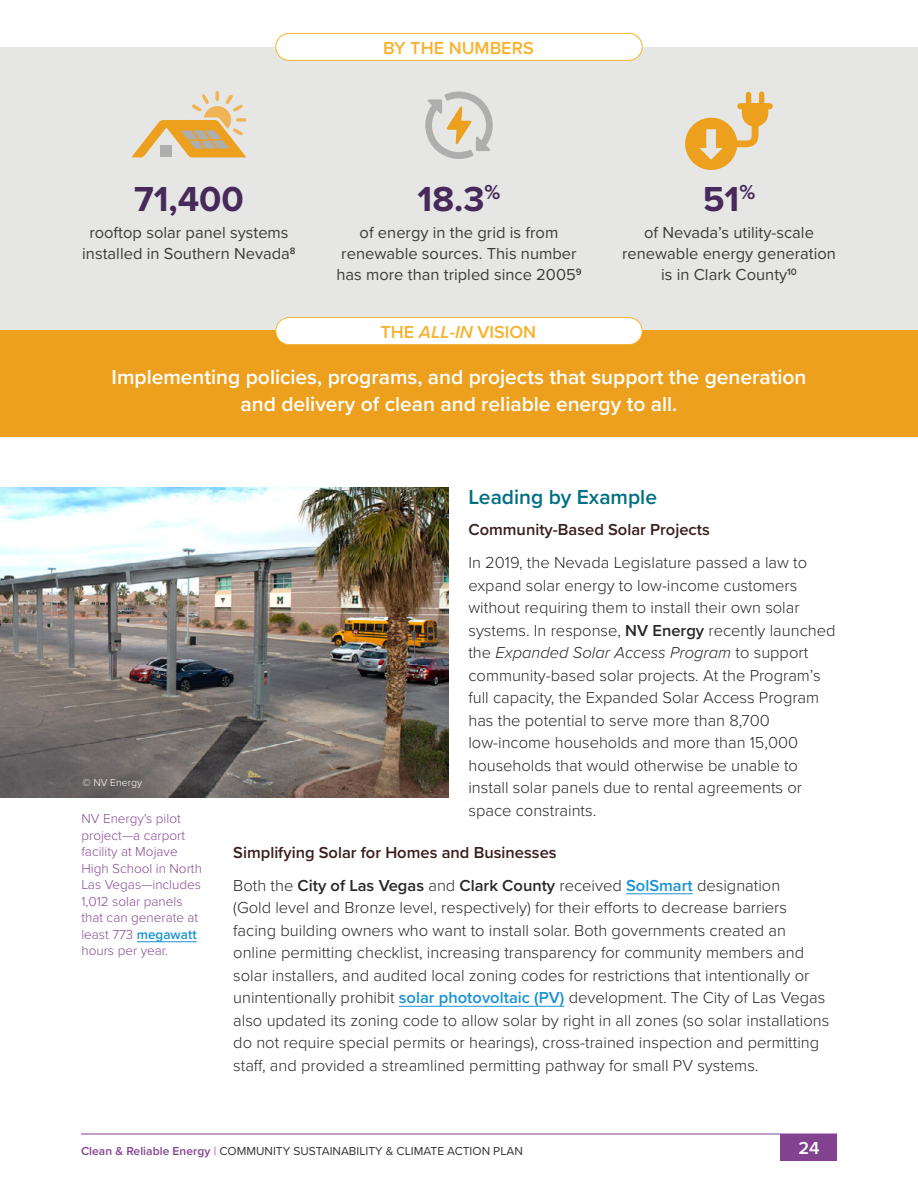
<style>
.page{position:relative;width:918px;height:1188px;background:#fff}
.page>*{position:absolute;margin:0;border:0;box-sizing:border-box;transform-origin:0 0}
.Infographic_Number{font:700 36px "Proxima Nova";color:#47295a}
.Vision_Text{font:600 21px/27px "Proxima Nova";color:#fff;text-align:center}
.F_Heading_3{font:600 21px "Proxima Nova";color:#006f82}
.F_Oval_Titles{font:600 18px "Proxima Nova";color:#f6b330}
.t1{font:600 18px "Proxima Nova";color:#fff}
.Body_Text{font:300 16.5px/22.5px "Proxima Nova";color:#292829}
.Infographic_Text{font:16.5px/21px "Proxima Nova";color:#3d3d3d;text-align:center}
.F_Heading_4{font:600 16.5px "Proxima Nova";color:#391e1d}
.Captions{font:300 13.5px/16.5px "Proxima Nova";color:#874a93}
.t2{font:12px "Proxima Nova";color:#333}
.Photo_Credit{font:300 10.5px "Proxima Nova";color:#fff}
.s1{font-style:italic}
.s2{font-weight:600;color:#1993d2}
.s3{font-weight:600}
.s4{font-weight:600;color:#83428f}
.s5{font-weight:600;color:#af6cad}
</style>
<div class="page">
<img style="left:0;top:487px;width:448px;height:311px">
<div style="left:781px;top:1134px;width:56px;height:27px;background:#83428f"></div>
<hr style="left:81px;top:1134px;width:756px;height:1px;background:#83428f">
<div style="left:0;top:48px;width:918px;height:282px;background:#e6e6e5"></div>
<div style="left:0;top:330px;width:918px;height:106px;background:#eca01e"></div>
<hr style="left:626px;top:894px;width:67px;height:1px;background:#1993d2">
<hr style="left:399px;top:1006px;width:166px;height:1px;background:#1993d2">
<hr style="left:137px;top:941px;width:60px;height:1px;background:#1993d2">
<div style="left:276px;top:33px;width:366px;height:27px;background:#fff;border-radius:14px"></div>
<div style="left:275px;top:33px;width:368px;height:28px;border:1px solid #f6b330;border-radius:14px"></div>
<div style="left:276px;top:318px;width:366px;height:27px;background:#fff;border-radius:14px"></div>
<div style="left:275px;top:317px;width:368px;height:28px;border:1px solid #f6b330;border-radius:14px"></div>
<svg style="left:132px;top:91px;width:114px;height:67px"></svg>
<svg style="left:685px;top:91px;width:88px;height:79px"></svg>
<svg style="left:425px;top:91px;width:68px;height:68px"></svg>
<p class="F_Oval_Titles" style="left:383px;top:35px;width:152px">BY THE NUMBERS</p>
<p class="Infographic_Number" style="left:134px;top:172px;width:111px">71,400</p>
<p class="Infographic_Text" style="left:82px;top:222px;width:215px">rooftop solar panel systems installed in Southern Nevada<sup>8</sup></p>
<p class="Infographic_Number" style="left:418px;top:172px;width:84px">18.3<sup>%</sup></p>
<p class="Infographic_Text" style="left:336px;top:222px;width:247px">of energy in the grid is from renewable sources. This number has more than tripled since 2005<sup>9</sup></p>
<p class="F_Oval_Titles" style="left:381px;top:319px;width:157px">THE <span class="s1">ALL-IN</span> VISION</p>
<p class="Infographic_Number" style="left:703px;top:172px;width:54px">51<sup>%</sup></p>
<p class="Infographic_Text" style="left:622px;top:222px;width:215px">of Nevada’s utility-scale renewable energy generation is in Clark County<sup>10</sup></p>
<p class="Vision_Text" style="left:112px;top:363px;width:696px">Implementing policies, programs, and projects that support the generation and delivery of clean and reliable energy to all.</p>
<p class="Photo_Credit" style="left:82px;top:775px;width:61px">© NV Energy</p>
<p class="Captions" style="left:81px;top:810px;width:122px">NV Energy's pilot project—a carport facility at Mojave<br>High School in North<br>Las Vegas—includes<br>1,012 solar panels that can generate at least 773 <span class="s2">megawatt </span>hours per year.</p>
<p class="F_Heading_3" style="left:468px;top:481px;width:190px">Leading by Example</p>
<p class="F_Heading_4" style="left:468px;top:517px;width:243px">Community-Based Solar Projects</p>
<p class="Body_Text" style="left:468px;top:551px;width:369px">In 2019, the Nevada Legislature passed a law to expand solar energy to low-income customers without requiring them to install their own solar systems. In response, <span class="s3">NV Energy</span> recently launched the <span class="s1">Expanded Solar Access Program</span> to support community-based solar projects. At the Program’s full capacity, the Expanded Solar Access Program has the potential to serve more than 8,700 low-income households and more than 15,000 households that would otherwise be unable to install solar panels due to rental agreements or space constraints.</p>
<p class="F_Heading_4" style="left:233px;top:840px;width:325px">Simplifying Solar for Homes and Businesses</p>
<p class="Body_Text" style="left:233px;top:873px;width:597px">Both the <span class="s3">City of Las Vegas</span> and <span class="s3">Clark County</span> received <span class="s2">SolSmart</span> designation<br>(Gold level and Bronze level, respectively) for their efforts to decrease barriers facing building owners who want to install solar. Both governments created an online permitting checklist, increasing transparency for community members and solar installers, and audited local zoning codes for restrictions that intentionally or unintentionally prohibit <span class="s2">solar photovoltaic (PV)</span> development. The City of Las Vegas also updated its zoning code to allow solar by right in all zones (so solar installations do not require special permits or hearings), cross-trained inspection and permitting staff, and provided a streamlined permitting pathway for small PV systems.</p>
<p class="t2" style="left:81px;top:1142px;width:443px"><span class="s4">Clean &amp; Reliable Energy</span> <span class="s5">|</span> COMMUNITY SUSTAINABILITY &amp; CLIMATE ACTION PLAN</p>
<p class="t1" style="left:798px;top:1134px;width:23px">24</p>
</div>
